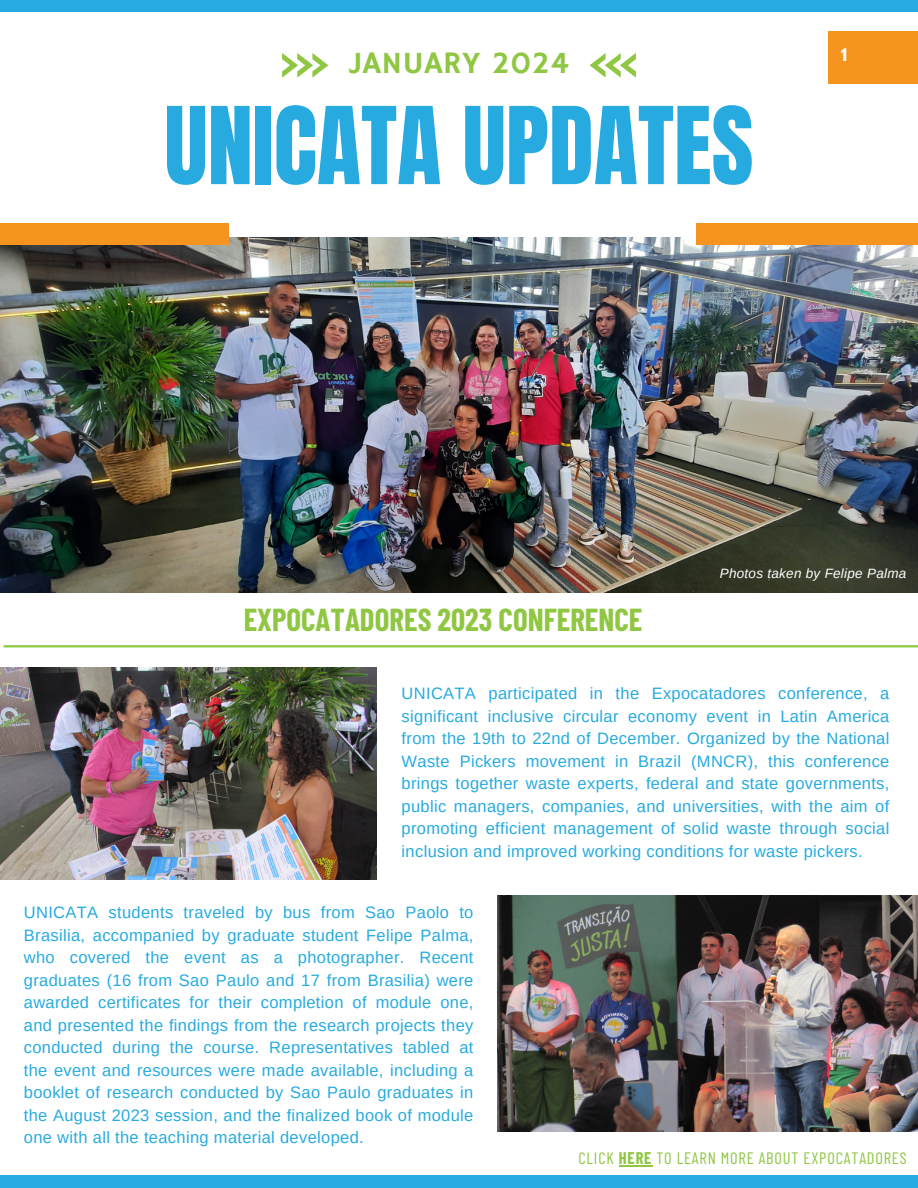
<style>
.page{position:relative;width:918px;height:1188px;background:#fff}
.page>*{position:absolute;margin:0;border:0;box-sizing:border-box;transform-origin:0 0}
.t1{font:91.05px "Anton";color:#26aae0}
.t2{font:31.35px "Hammersmith One";letter-spacing:.015em;color:#8fc642}
.t3{font:700 31.05px "Barlow Condensed";color:#8fc642}
.t4{font:16.5px/22.5px "Arimo";letter-spacing:.02em;color:#26aae0;text-align:justify}
.t5{font:16.5px "Barlow Condensed";letter-spacing:.05em;color:#8fc642}
.t6{font:700 15.45px "League Spartan";color:#fcfefe}
.t7{font:italic 13.5px "Arimo";letter-spacing:.02em;color:#fcfefe}
.s1{font-weight:700}
</style>
<div class="page">
<img style="left:0;top:237px;width:918px;height:355px">
<div style="left:0;top:223px;width:228px;height:22px;background:#f69420"></div>
<div style="left:696px;top:223px;width:222px;height:22px;background:#f69420"></div>
<svg style="left:282px;top:53px;width:46px;height:25px"></svg>
<svg style="left:590px;top:53px;width:46px;height:25px"></svg>
<div style="left:0;top:0;width:918px;height:12px;background:#26aae0"></div>
<div style="left:0;top:1175px;width:918px;height:13px;background:#26aae0"></div>
<hr style="left:4px;top:645px;width:914px;height:2px;background:#8fc642">
<img style="left:0;top:668px;width:377px;height:211px">
<img style="left:498px;top:895px;width:420px;height:236px">
<hr style="left:619px;top:1165px;width:33px;height:2px;background:#8fc642">
<div style="left:828px;top:32px;width:90px;height:52px;background:#f69420"></div>
<h3 class="t2" style="left:349px;top:45px;width:221px">JANUARY 2024</h3>
<p class="t1" style="left:164px;top:81px;width:591px">UNICATA UPDATES</p>
<p class="t6" style="left:841px;top:47px;width:8px">1</p>
<p class="t3" style="left:244px;top:600px;width:400px">EXPOCATADORES 2023 CONFERENCE</p>
<h5 class="t7" style="left:720px;top:566px;width:188px">Photos taken by Felipe Palma</h5>
<p class="t4" style="left:402px;top:682px;width:489px">UNICATA participated in the Expocatadores conference, a significant inclusive circular economy event in Latin America from the 19th to 22nd of December. Organized by the National Waste Pickers movement in Brazil (MNCR), this conference brings together waste experts, federal and state governments, public managers, companies, and universities, with the aim of promoting efficient management of solid waste through social inclusion and improved working conditions for waste pickers.</p>
<h5 class="t4" style="left:24px;top:901px;width:451px">UNICATA students traveled by bus from Sao Paolo to Brasilia, accompanied by graduate student Felipe Palma, who covered the event as a photographer. Recent graduates (16 from Sao Paulo and 17 from Brasilia) were awarded certificates for their completion of module one, and presented the findings from the research projects they conducted during the course. Representatives tabled at the event and resources were made available, including a booklet of research conducted by Sao Paulo graduates in the August 2023 session, and the finalized book of module one with all the teaching material developed.</h5>
<h2 class="t5" style="left:578px;top:1148px;width:330px">CLICK <span class="s1">HERE</span> TO LEARN MORE ABOUT EXPOCATADORES</h2>
</div>
